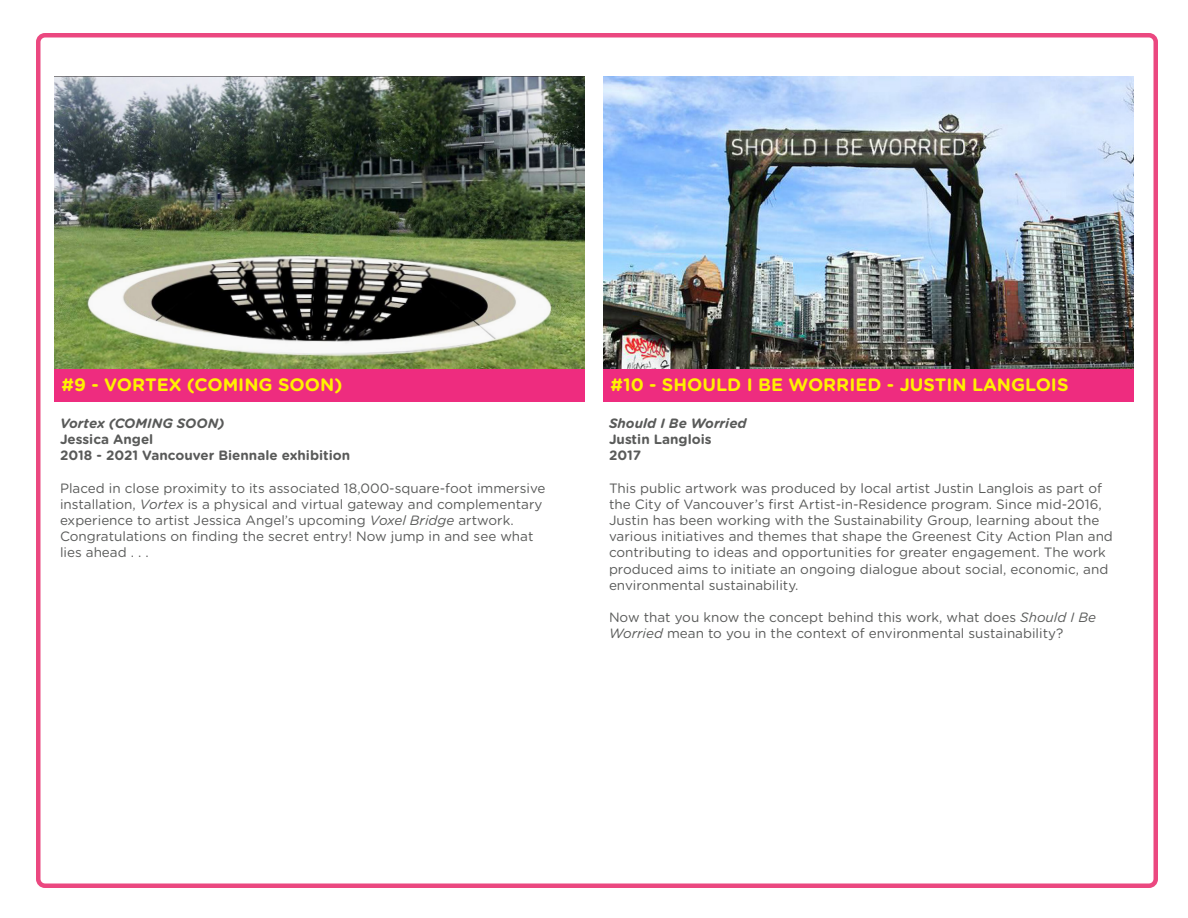
<style>
.page{position:relative;width:1188px;height:918px;background:#fff}
.page>*{position:absolute;margin:0;border:0;box-sizing:border-box;transform-origin:0 0}
.t1{font:700 18px "Gotham Rounded";color:#fff100}
.Paragraph_Style_1{font:13.5px/16.2px "Gotham Rounded";color:#595a59}
.Paragraph_Style_1-2{font:700 13.5px "Gotham Rounded";color:#595a59}
.Paragraph_Style_1-3{font:italic 700 13.5px "Gotham Rounded";color:#595a59}
.s1{font-style:italic}
</style>
<div class="page">
<div style="left:36px;top:33px;width:1122px;height:855px;border:4px solid #eb4880;border-radius:7px"></div>
<img style="left:54px;top:76px;width:531px;height:293px">
<img style="left:603px;top:76px;width:531px;height:293px">
<div style="left:54px;top:369px;width:531px;height:33px;background:#ee2c7f"></div>
<div style="left:603px;top:369px;width:531px;height:33px;background:#ee2c7f"></div>
<p class="t1" style="left:62px;top:371px;width:282px">#9 - VORTEX (COMING SOON)</p>
<p class="t1" style="left:610px;top:371px;width:460px">#10 - SHOULD I BE WORRIED - JUSTIN LANGLOIS</p>
<p class="Paragraph_Style_1-3" style="left:60px;top:413px;width:166px">Vortex (COMING SOON)</p>
<p class="Paragraph_Style_1-2" style="left:60px;top:429px;width:95px">Jessica Angel</p>
<p class="Paragraph_Style_1-2" style="left:60px;top:446px;width:292px">2018 - 2021 Vancouver Biennale exhibition</p>
<p class="Paragraph_Style_1" style="left:60px;top:479px;width:487px">Placed in close proximity to its associated 18,000-square-foot immersive installation, <span class="s1">Vortex</span> is a physical and virtual gateway and complementary experience to artist Jessica Angel’s upcoming <span class="s1">Voxel Bridge</span> artwork.<br>Congratulations on finding the secret entry! Now jump in and see what lies ahead . . .</p>
<p class="Paragraph_Style_1-3" style="left:609px;top:413px;width:139px">Should I Be Worried</p>
<p class="Paragraph_Style_1-2" style="left:609px;top:429px;width:104px">Justin Langlois</p>
<p class="Paragraph_Style_1-2" style="left:609px;top:446px;width:34px">2017</p>
<p class="Paragraph_Style_1" style="left:609px;top:479px;width:505px">This public artwork was produced by local artist Justin Langlois as part of the City of Vancouver’s first Artist-in-Residence program. Since mid-2016, Justin has been working with the Sustainability Group, learning about the various initiatives and themes that shape the Greenest City Action Plan and contributing to ideas and opportunities for greater engagement. The work produced aims to initiate an ongoing dialogue about social, economic, and environmental sustainability.</p>
<p class="Paragraph_Style_1" style="left:609px;top:609px;width:489px">Now that you know the concept behind this work, what does <span class="s1">Should I Be<br>Worried</span> mean to you in the context of environmental sustainability?</p>
</div>
